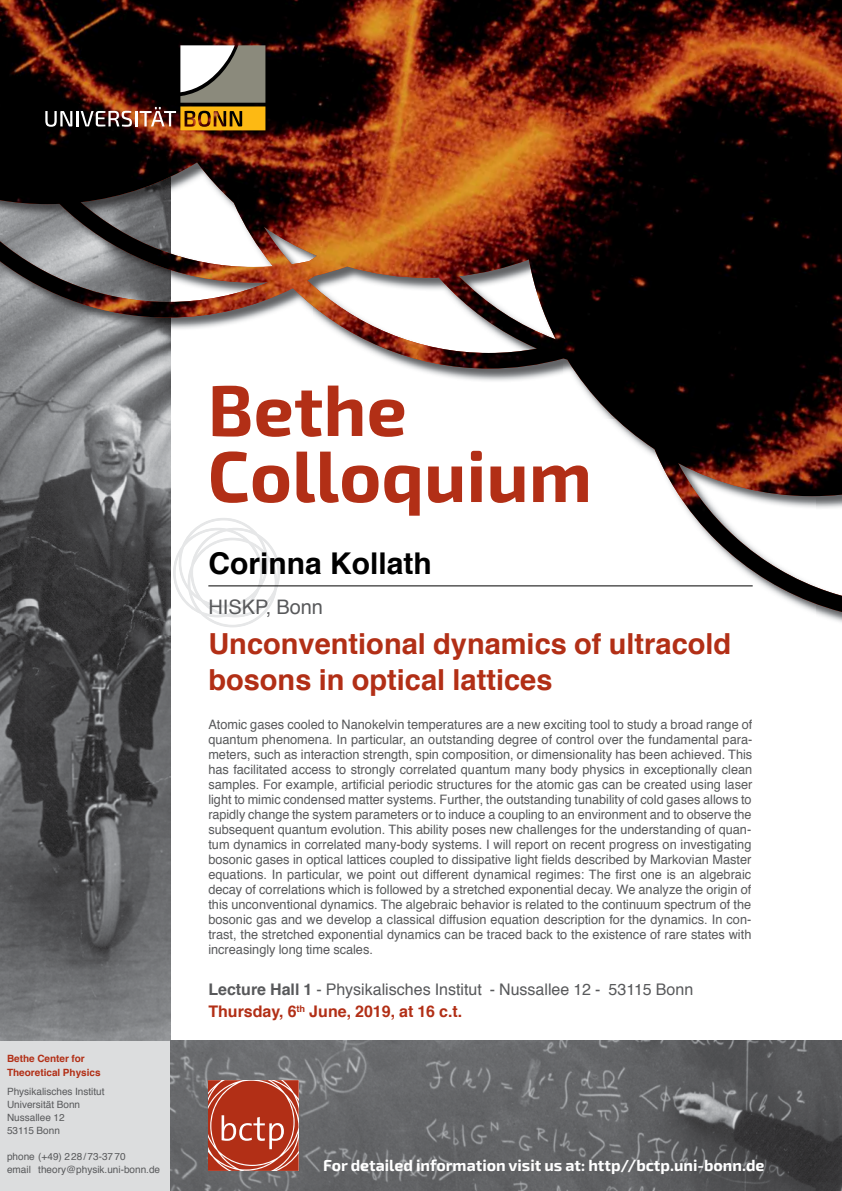
<style>
.page{position:relative;width:842px;height:1191px;background:#fff}
.page>*{position:absolute;margin:0;border:0;box-sizing:border-box;transform-origin:0 0}
.t1{font:700 72px/66px "Exo 2";color:#b22f16}
.t2{font:700 30px "Helvetica";color:#000}
.t3{font:700 29px/36px "Helvetica";color:#b22f16}
.t4{font:20px "Helvetica";color:#58595b}
.t5{font:16px/22px "Helvetica";color:#58595b}
.t6{font:700 16px "Exo 2";color:#fff}
.t7{font:13px/15px "Helvetica";color:#58595b;text-align:justify}
.t8{font:10px/13px "Helvetica";color:#58595b}
.t9{font:700 10px/13.8px "Helvetica";color:#b22f16}
.s1{font-weight:700}
.s2{font-weight:700;color:#b22f16}
</style>
<div class="page">
<div style="left:0;top:1040px;width:170px;height:151px;background:#dcddde"></div>
<img style="left:0;top:621px;width:170px;height:419px">
<img style="left:170px;top:1040px;width:672px;height:151px">
<img style="left:170px;top:621px;width:1px;height:13px">
<img style="left:210px;top:621px;width:45px;height:6px">
<img style="left:0;top:0;width:842px;height:612px">
<svg style="left:45px;top:45px;width:220px;height:85px;background:#674f3b"></svg>
<svg style="left:208px;top:1080px;width:91px;height:90px;background:#be503b"></svg>
<hr style="left:208px;top:585px;width:545px;height:1px;background:#000">
<p class="t9" style="left:7px;top:1052px;width:95px">Bethe Center for<br>Theoretical Physics</p>
<p class="t8" style="left:7px;top:1085px;width:99px">Physikalisches Institut<br>Universität Bonn<br>Nussallee 12<br>53115 Bonn</p>
<p class="t8" style="left:7px;top:1150px;width:155px">phone (+49) 228/73-3770<br>email theory@physik.uni-bonn.de</p>
<h1 class="t1" style="left:208px;top:379px;width:386px">Bethe<br>Colloquium</h1>
<h2 class="t2" style="left:208px;top:539px;width:225px">Corinna Kollath</h2>
<h3 class="t4" style="left:208px;top:592px;width:116px">HISKP, Bonn</h3>
<h3 class="t3" style="left:208px;top:626px;width:524px">Unconventional dynamics of ultracold bosons in optical lattices</h3>
<p class="t7" style="left:208px;top:717px;width:545px">Atomic gases cooled to Nanokelvin temperatures are a new exciting tool to study a broad range of quantum phenomena. In particular, an outstanding degree of control over the fundamental para&shy;meters, such as interaction strength, spin composition, or dimensionality has been achieved. This has facilitated access to strongly correlated quantum many body physics in exceptionally clean samples. For example, artificial periodic structures for the atomic gas can be created using laser light to mimic condensed matter systems. Further, the outstanding tunability of cold gases allows to rapidly change the system parameters or to induce a coupling to an environment and to observe the subsequent quantum evolution. This ability poses new challenges for the understanding of quan&shy;tum dynamics in correlated many-body systems. I will report on recent progress on investigating bosonic gases in optical lattices coupled to dissipative light fields described by Markovian Master equations. In particular, we point out different dynamical regimes: The first one is an algebraic decay of correlations which is followed by a stretched exponential decay. We analyze the origin of this unconventional dynamics. The algebraic behavior is related to the continuum spectrum of the bosonic gas and we develop a classical diffusion equation description for the dynamics. In con&shy;trast, the stretched exponential dynamics can be traced back to the existence of rare states with increasingly long time scales.</p>
<p class="t5" style="left:208px;top:979px;width:486px"><span class="s1">Lecture Hall 1</span> - Physikalisches Institut - Nussallee 12 - 53115 Bonn<br><span class="s2">Thursday, 6</span><sup>th</sup> <span class="s2">June, 2019, at 16 c.t.</span></p>
<p class="t6" style="left:323px;top:1156px;width:443px">For detailed information visit us at: http//bctp.uni-bonn.de</p>
</div>
